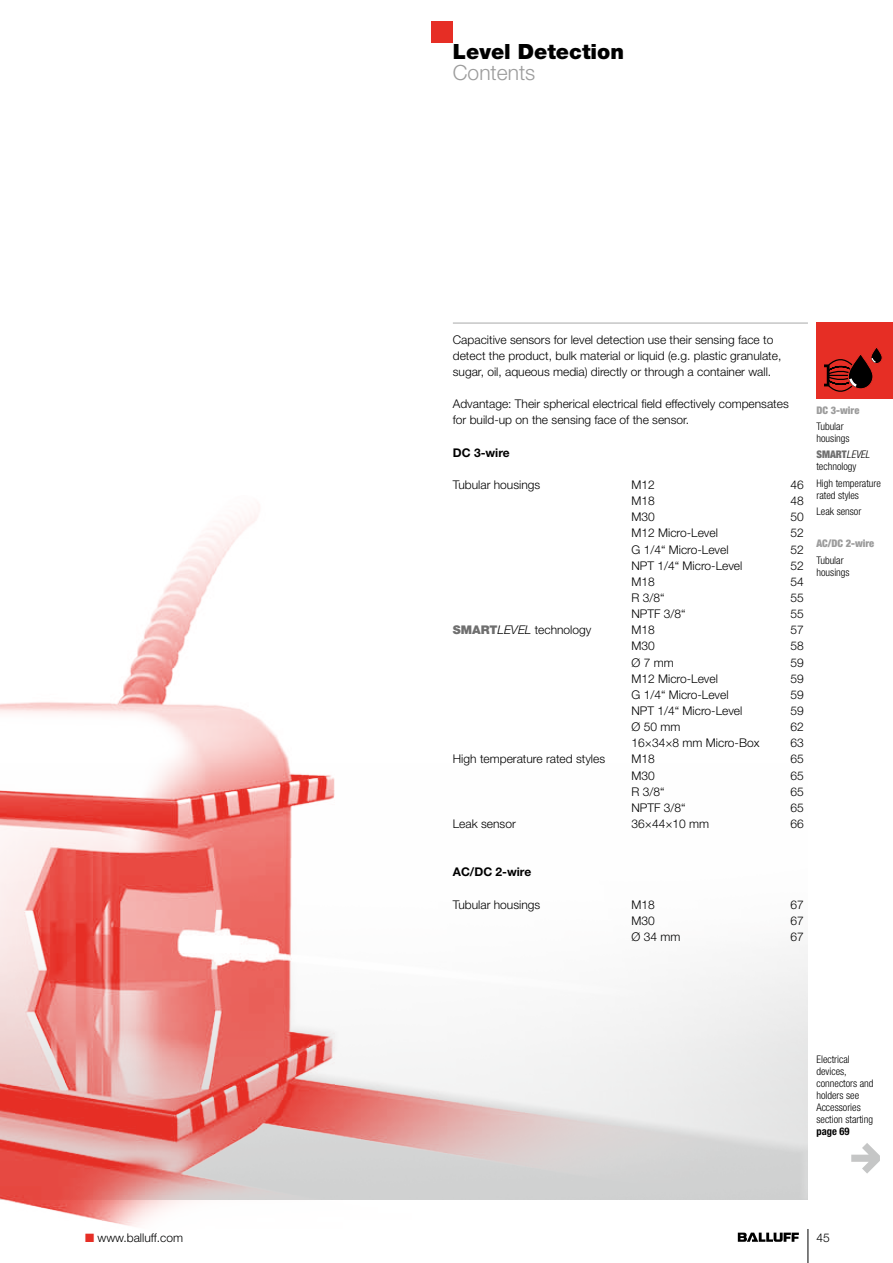
<style>
.page{position:relative;width:893px;height:1263px;background:#fff}
.page>*{position:absolute;margin:0;border:0;box-sizing:border-box;transform-origin:0 0}
.t1{font:900 21px "Helvetica Neue";color:#000}
.t2{font:300 21px "Helvetica Neue";color:#9c9c9c}
.t3{font:300 12px/16.2px "Helvetica Neue";color:#000}
.t4{font:700 12px "Helvetica Neue";color:#000}
.t5{font:300 condensed 10.5px/12px "Helvetica Neue";color:#000}
.t6{font:900 condensed 10.5px "Helvetica Neue";color:#9c9c9c}
.t7{font:700 condensed 10.5px "Helvetica Neue";color:#000}
.s1{font-weight:900;color:#6f6f6f}
.s2{font-style:italic}
.s3{color:#e62e25}
</style>
<div class="page">
<hr style="left:808px;top:1229px;width:1px;height:34px;background:#000">
<div style="left:432px;top:21px;width:21px;height:22px;background:#e62e25"></div>
<div style="left:816px;top:322px;width:77px;height:77px;background:#e62e25"></div>
<svg style="left:851px;top:1143px;width:29px;height:30px"></svg>
<svg style="left:824px;top:348px;width:59px;height:44px"></svg>
<img style="left:0;top:513px;width:808px;height:734px">
<hr style="left:453px;top:322px;width:355px;height:2px;background:#c5c6c6">
<h1 class="t1" style="left:453px;top:39px;width:173px">Level Detection</h1>
<h1 class="t2" style="left:453px;top:59px;width:84px">Contents</h1>
<p class="t3" style="left:453px;top:331px;width:330px">Capacitive sensors for level detection use their sensing face to detect the product, bulk material or liquid (e.g. plastic granulate, sugar, oil, aqueous media) directly or through a container wall.</p>
<p class="t3" style="left:453px;top:396px;width:337px">Advantage: Their spherical electrical field effectively compensates for build-up on the sensing face of the sensor.</p>
<p class="t4" style="left:453px;top:445px;width:58px">DC 3-wire</p>
<p class="t3" style="left:453px;top:476px;width:89px">Tubular housings</p>
<p class="t3" style="left:631px;top:476px;width:25px">M12</p>
<p class="t3" style="left:790px;top:476px;width:15px">46</p>
<p class="t3" style="left:631px;top:492px;width:25px">M18</p>
<p class="t3" style="left:790px;top:492px;width:15px">48</p>
<p class="t3" style="left:631px;top:509px;width:25px">M30</p>
<p class="t3" style="left:790px;top:509px;width:15px">50</p>
<p class="t3" style="left:631px;top:525px;width:88px">M12 Micro-Level</p>
<p class="t3" style="left:790px;top:525px;width:15px">52</p>
<p class="t3" style="left:631px;top:541px;width:99px">G 1/4“ Micro-Level</p>
<p class="t3" style="left:790px;top:541px;width:15px">52</p>
<p class="t3" style="left:631px;top:557px;width:112px">NPT 1/4“ Micro-Level</p>
<p class="t3" style="left:790px;top:557px;width:15px">52</p>
<p class="t3" style="left:631px;top:573px;width:25px">M18</p>
<p class="t3" style="left:790px;top:573px;width:15px">54</p>
<p class="t3" style="left:631px;top:589px;width:35px">R 3/8“</p>
<p class="t3" style="left:790px;top:589px;width:15px">55</p>
<p class="t3" style="left:631px;top:605px;width:56px">NPTF 3/8“</p>
<p class="t3" style="left:790px;top:605px;width:15px">55</p>
<p class="t3" style="left:453px;top:622px;width:140px"><span class="s1">SMART</span><span class="s2">LEVEL</span> technology</p>
<p class="t3" style="left:631px;top:622px;width:25px">M18</p>
<p class="t3" style="left:790px;top:622px;width:15px">57</p>
<p class="t3" style="left:631px;top:638px;width:25px">M30</p>
<p class="t3" style="left:790px;top:638px;width:15px">58</p>
<p class="t3" style="left:631px;top:654px;width:44px">Ø 7 mm</p>
<p class="t3" style="left:790px;top:654px;width:15px">59</p>
<p class="t3" style="left:631px;top:670px;width:88px">M12 Micro-Level</p>
<p class="t3" style="left:790px;top:670px;width:15px">59</p>
<p class="t3" style="left:631px;top:686px;width:99px">G 1/4“ Micro-Level</p>
<p class="t3" style="left:790px;top:686px;width:15px">59</p>
<p class="t3" style="left:631px;top:702px;width:112px">NPT 1/4“ Micro-Level</p>
<p class="t3" style="left:790px;top:702px;width:15px">59</p>
<p class="t3" style="left:631px;top:718px;width:50px">Ø 50 mm</p>
<p class="t3" style="left:790px;top:718px;width:15px">62</p>
<p class="t3" style="left:631px;top:735px;width:129px">16×34×8 mm Micro-Box</p>
<p class="t3" style="left:790px;top:735px;width:15px">63</p>
<p class="t3" style="left:453px;top:751px;width:154px">High temperature rated styles</p>
<p class="t3" style="left:631px;top:751px;width:25px">M18</p>
<p class="t3" style="left:790px;top:751px;width:15px">65</p>
<p class="t3" style="left:631px;top:767px;width:25px">M30</p>
<p class="t3" style="left:790px;top:767px;width:15px">65</p>
<p class="t3" style="left:631px;top:783px;width:35px">R 3/8“</p>
<p class="t3" style="left:790px;top:783px;width:15px">65</p>
<p class="t3" style="left:631px;top:799px;width:56px">NPTF 3/8“</p>
<p class="t3" style="left:790px;top:799px;width:15px">65</p>
<p class="t3" style="left:453px;top:815px;width:64px">Leak sensor</p>
<p class="t3" style="left:631px;top:815px;width:79px">36×44×10 mm</p>
<p class="t3" style="left:790px;top:815px;width:15px">66</p>
<p class="t4" style="left:453px;top:865px;width:80px">AC/DC 2-wire</p>
<p class="t3" style="left:453px;top:896px;width:89px">Tubular housings</p>
<p class="t3" style="left:631px;top:896px;width:25px">M18</p>
<p class="t3" style="left:790px;top:896px;width:15px">67</p>
<p class="t3" style="left:631px;top:912px;width:25px">M30</p>
<p class="t3" style="left:790px;top:912px;width:15px">67</p>
<p class="t3" style="left:631px;top:928px;width:50px">Ø 34 mm</p>
<p class="t3" style="left:790px;top:928px;width:15px">67</p>
<p class="t6" style="left:816px;top:403px;width:44px">DC 3-wire</p>
<p class="t5" style="left:816px;top:420px;width:35px">Tubular housings</p>
<p class="t5" style="left:816px;top:448px;width:55px"><span class="s1">SMART</span><span class="s2">LEVEL </span>technology</p>
<p class="t5" style="left:816px;top:477px;width:66px">High temperature rated styles</p>
<p class="t5" style="left:816px;top:505px;width:46px">Leak sensor</p>
<p class="t6" style="left:816px;top:537px;width:59px">AC/DC 2-wire</p>
<p class="t5" style="left:816px;top:554px;width:35px">Tubular housings</p>
<p class="t5" style="left:816px;top:1053px;width:59px">Electrical devices, connectors and holders see<br>Accessories section starting</p>
<p class="t7" style="left:816px;top:1124px;width:35px">page 69</p>
<p class="t3" style="left:85px;top:1229px;width:100px"><span class="s3">■</span> www.balluff.com</p>
<p class="t3" style="left:816px;top:1229px;width:15px">45</p>
</div>
